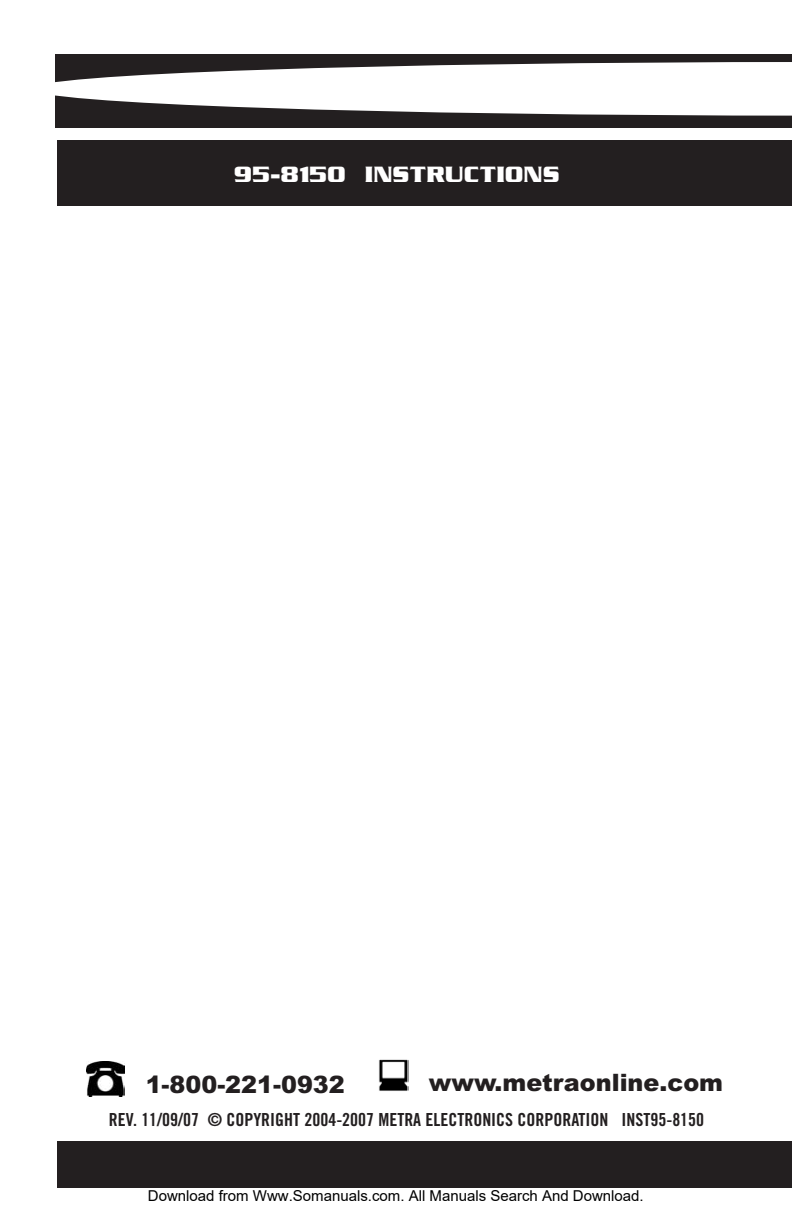
<style>
.page{position:relative;width:792px;height:1224px;background:#fff}
.page>*{position:absolute;margin:0;border:0;box-sizing:border-box;transform-origin:0 0}
.t1{font:900 24px "Arial";color:#231f20}
.t2{font:700 24px "Serpentine ICG";color:#fff}
.t3{font:18px "Trade Gothic Bold Cond Twenty";color:#231f20}
.t4{font:15px "Arial";color:#000}
</style>
<div class="page">
<div style="left:57px;top:141px;width:735px;height:65px;background:#231f20"></div>
<div style="left:55px;top:54px;width:737px;height:74px;background:#231f20"></div>
<svg style="left:55px;top:62px;width:737px;height:54px;fill:#fff"></svg>
<div style="left:57px;top:1141px;width:735px;height:47px;background:#231f20"></div>
<img style="left:86px;top:1062px;width:39px;height:34px">
<img style="left:379px;top:1059px;width:30px;height:32px">
<h1 class="t2" style="left:234px;top:160px;width:327px">95-8150 INSTRUCTIONS</h1>
<h1 class="t1" style="left:429px;top:1069px;width:296px">www.metraonline.com</h1>
<h1 class="t1" style="left:146px;top:1071px;width:201px">1-800-221-0932</h1>
<p class="t3" style="left:109px;top:1113px;width:597px">REV. 11/09/07 © COPYRIGHT 2004-2007 METRA ELECTRONICS CORPORATION INST95-8150</p>
<p class="t4" style="left:148px;top:1187px;width:497px">Download from Www.Somanuals.com. All Manuals Search And Download.</p>
</div>
